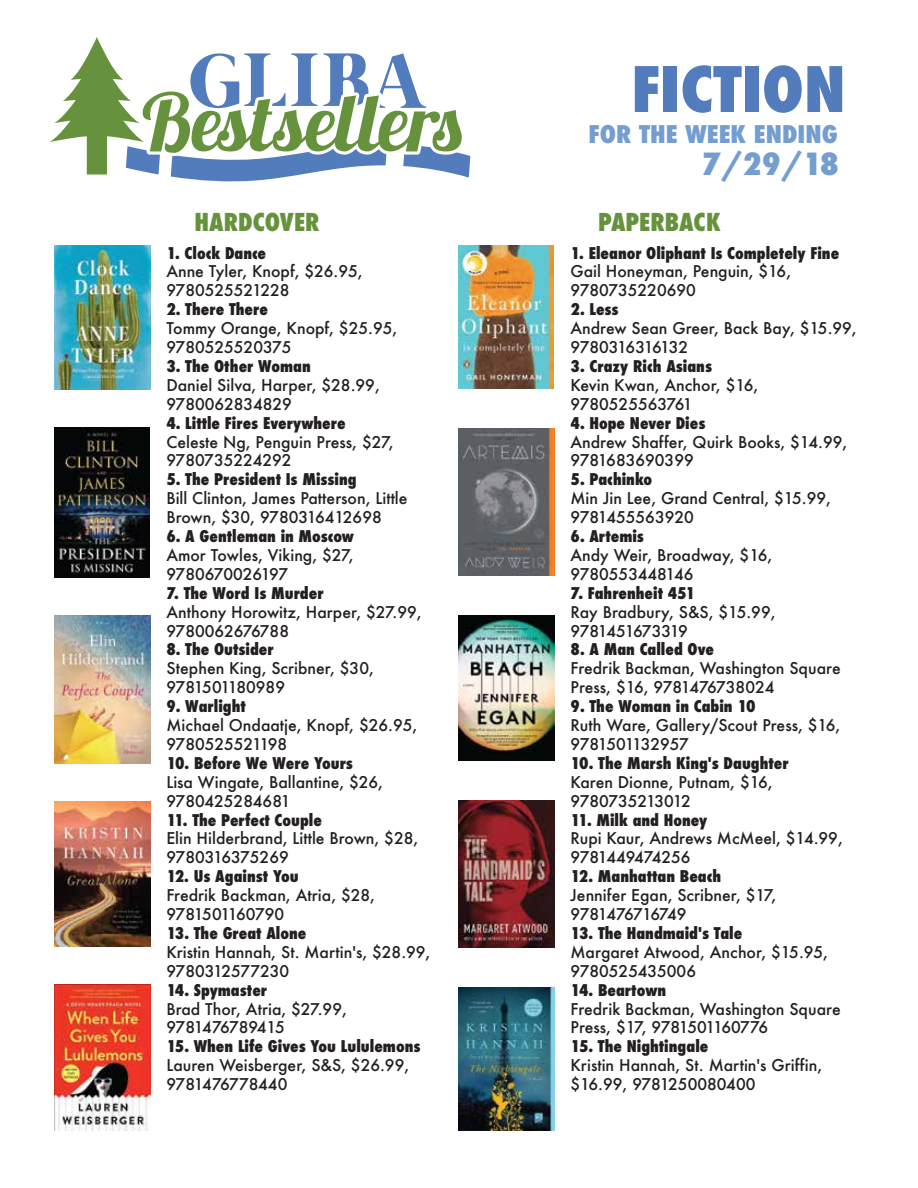
<style>
.page{position:relative;width:918px;height:1188px;background:#fff}
.page>*{position:absolute;margin:0;border:0;box-sizing:border-box;transform-origin:0 0}
.t1{font:800 condensed 60.9px "Futura";color:#537cbd;scale:1.08 1}
.t2{font:800 condensed 29.7px "Futura";color:#749dd2;scale:1.08 1}
.t3{font:800 condensed 24px "Futura";color:#67923d}
.t4{font:800 condensed 23.7px "Futura";color:#749dd2;scale:1.08 1}
.t5{font:500 15.75px/18.9px "Futura";color:#231f20}
.t6{font:800 condensed 15.75px "Futura";color:#231f20}
</style>
<div class="page">
<img style="left:459px;top:246px;width:95px;height:143px">
<img style="left:459px;top:428px;width:95px;height:147px">
<img style="left:459px;top:987px;width:95px;height:143px">
<img style="left:459px;top:615px;width:95px;height:146px">
<img style="left:459px;top:800px;width:95px;height:148px">
<svg style="left:50px;top:37px;width:420px;height:145px"></svg>
<img style="left:55px;top:246px;width:95px;height:143px">
<img style="left:55px;top:427px;width:95px;height:150px">
<img style="left:55px;top:615px;width:95px;height:148px">
<img style="left:55px;top:985px;width:95px;height:145px">
<img style="left:55px;top:801px;width:95px;height:146px">
<h1 class="t1" style="left:631px;top:48px;width:200px">FICTION</h1>
<h3 class="t4" style="left:589px;top:118px;width:232px">FOR THE WEEK ENDING</h3>
<h2 class="t2" style="left:702px;top:144px;width:129px">7/29/18</h2>
<h3 class="t3" style="left:195px;top:206px;width:127px">HARDCOVER</h3>
<h3 class="t3" style="left:598px;top:206px;width:124px">PAPERBACK</h3>
<p class="t6" style="left:166px;top:242px;width:101px">1. Clock Dance</p>
<p class="t5" style="left:166px;top:262px;width:198px">Anne Tyler, Knopf, $26.95,<br>9780525521228</p>
<p class="t6" style="left:166px;top:299px;width:103px">2. There There</p>
<p class="t5" style="left:166px;top:319px;width:232px">Tommy Orange, Knopf, $25.95,<br>9780525520375</p>
<p class="t6" style="left:166px;top:355px;width:146px">3. The Other Woman</p>
<p class="t5" style="left:166px;top:375px;width:215px">Daniel Silva, Harper, $28.99,<br>9780062834829</p>
<p class="t6" style="left:166px;top:412px;width:181px">4. Little Fires Everywhere</p>
<p class="t5" style="left:166px;top:432px;width:229px">Celeste Ng, Penguin Press, $27,<br>9780735224292</p>
<p class="t6" style="left:166px;top:469px;width:192px">5. The President Is Missing</p>
<p class="t5" style="left:166px;top:489px;width:243px">Bill Clinton, James Patterson, Little<br>Brown, $30, 9780316412698</p>
<p class="t6" style="left:166px;top:525px;width:189px">6. A Gentleman in Moscow</p>
<p class="t5" style="left:166px;top:545px;width:189px">Amor Towles, Viking, $27,<br>9780670026197</p>
<p class="t6" style="left:166px;top:582px;width:159px">7. The Word Is Murder</p>
<p class="t5" style="left:166px;top:602px;width:257px">Anthony Horowitz, Harper, $27.99,<br>9780062676788</p>
<p class="t6" style="left:166px;top:639px;width:109px">8. The Outsider</p>
<p class="t5" style="left:166px;top:659px;width:209px">Stephen King, Scribner, $30,<br>9781501180989</p>
<p class="t6" style="left:166px;top:696px;width:81px">9. Warlight</p>
<p class="t5" style="left:166px;top:716px;width:252px">Michael Ondaatje, Knopf, $26.95,<br>9780525521198</p>
<p class="t6" style="left:166px;top:752px;width:188px">10. Before We Were Yours</p>
<p class="t5" style="left:166px;top:772px;width:218px">Lisa Wingate, Ballantine, $26,<br>9780425284681</p>
<p class="t6" style="left:166px;top:809px;width:157px">11. The Perfect Couple</p>
<p class="t5" style="left:166px;top:829px;width:253px">Elin Hilderbrand, Little Brown, $28,<br>9780316375269</p>
<p class="t6" style="left:166px;top:866px;width:134px">12. Us Against You</p>
<p class="t5" style="left:166px;top:886px;width:210px">Fredrik Backman, Atria, $28,<br>9781501160790</p>
<p class="t6" style="left:166px;top:922px;width:142px">13. The Great Alone</p>
<p class="t5" style="left:166px;top:942px;width:266px">Kristin Hannah, St. Martin's, $28.99,<br>9780312577230</p>
<p class="t6" style="left:166px;top:979px;width:102px">14. Spymaster</p>
<p class="t5" style="left:166px;top:999px;width:182px">Brad Thor, Atria, $27.99,<br>9781476789415</p>
<p class="t6" style="left:166px;top:1036px;width:256px">15. When Life Gives You Lululemons</p>
<p class="t5" style="left:166px;top:1056px;width:244px">Lauren Weisberger, S&amp;S, $26.99,<br>9781476778440</p>
<p class="t6" style="left:571px;top:242px;width:270px">1. Eleanor Oliphant Is Completely Fine</p>
<p class="t5" style="left:571px;top:262px;width:222px">Gail Honeyman, Penguin, $16,<br>9780735220690</p>
<p class="t6" style="left:571px;top:299px;width:50px">2. Less</p>
<p class="t5" style="left:571px;top:319px;width:288px">Andrew Sean Greer, Back Bay, $15.99,<br>9780316316132</p>
<p class="t6" style="left:571px;top:355px;width:143px">3. Crazy Rich Asians</p>
<p class="t5" style="left:571px;top:375px;width:189px">Kevin Kwan, Anchor, $16,<br>9780525563761</p>
<p class="t6" style="left:571px;top:412px;width:136px">4. Hope Never Dies</p>
<p class="t5" style="left:571px;top:432px;width:278px">Andrew Shaffer, Quirk Books, $14.99,<br>9781683690399</p>
<p class="t6" style="left:571px;top:469px;width:83px">5. Pachinko</p>
<p class="t5" style="left:571px;top:489px;width:262px">Min Jin Lee, Grand Central, $15.99,<br>9781455563920</p>
<p class="t6" style="left:571px;top:525px;width:75px">6. Artemis</p>
<p class="t5" style="left:571px;top:545px;width:203px">Andy Weir, Broadway, $16,<br>9780553448146</p>
<p class="t6" style="left:571px;top:582px;width:126px">7. Fahrenheit 451</p>
<p class="t5" style="left:571px;top:602px;width:207px">Ray Bradbury, S&amp;S, $15.99,<br>9781451673319</p>
<p class="t6" style="left:571px;top:639px;width:145px">8. A Man Called Ove</p>
<p class="t5" style="left:571px;top:659px;width:272px">Fredrik Backman, Washington Square<br>Press, $16, 9781476738024</p>
<p class="t6" style="left:571px;top:696px;width:187px">9. The Woman in Cabin 10</p>
<p class="t5" style="left:571px;top:716px;width:271px">Ruth Ware, Gallery/Scout Press, $16,<br>9781501132957</p>
<p class="t6" style="left:571px;top:752px;width:220px">10. The Marsh King's Daughter</p>
<p class="t5" style="left:571px;top:772px;width:204px">Karen Dionne, Putnam, $16,<br>9780735213012</p>
<p class="t6" style="left:571px;top:809px;width:138px">11. Milk and Honey</p>
<p class="t5" style="left:571px;top:829px;width:274px">Rupi Kaur, Andrews McMeel, $14.99,<br>9781449474256</p>
<p class="t6" style="left:571px;top:866px;width:152px">12. Manhattan Beach</p>
<p class="t5" style="left:571px;top:886px;width:207px">Jennifer Egan, Scribner, $17,<br>9781476716749</p>
<p class="t6" style="left:571px;top:922px;width:173px">13. The Handmaid's Tale</p>
<p class="t5" style="left:571px;top:942px;width:259px">Margaret Atwood, Anchor, $15.95,<br>9780525435006</p>
<p class="t6" style="left:571px;top:979px;width:97px">14. Beartown</p>
<p class="t5" style="left:571px;top:999px;width:272px">Fredrik Backman, Washington Square<br>Press, $17, 9781501160776</p>
<p class="t6" style="left:571px;top:1036px;width:139px">15. The Nightingale</p>
<p class="t5" style="left:571px;top:1056px;width:253px">Kristin Hannah, St. Martin's Griffin, $16.99, 9781250080400</p>
</div>
